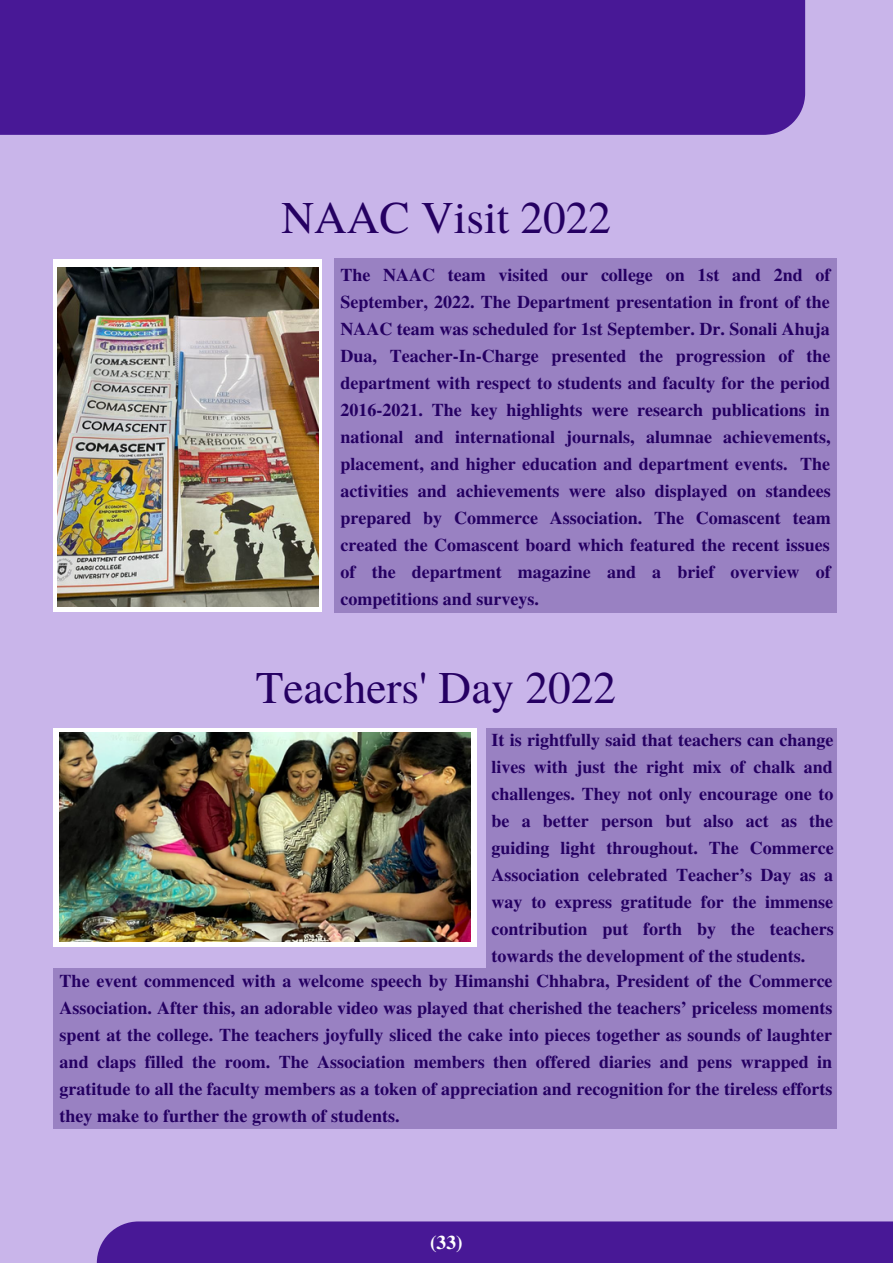
<style>
.page{position:relative;width:893px;height:1264px;background:#fff}
.page>*{position:absolute;margin:0;border:0;box-sizing:border-box;transform-origin:0 0}
.t1{font:45.3px "Te X Gyre Termes";color:#250062}
.t2{font:700 19.5px "Te X Gyre Termes";color:#fff}
.t3{font:700 18px/27px "Te X Gyre Termes";color:#250062;text-align:justify}
</style>
<div class="page">
<div style="left:0;top:0;width:892px;height:1262px;background:#c9b5ea"></div>
<div style="left:0;top:0;width:805px;height:135px;background:#481896"></div>
<div style="left:97px;top:1221px;width:795px;height:41px;background:#481896"></div>
<div style="left:53px;top:968px;width:784px;height:160px;background:#9981c2"></div>
<div style="left:486px;top:728px;width:351px;height:241px;background:#9981c2"></div>
<svg style="left:53px;top:728px;width:424px;height:218px;fill:#fff"></svg>
<img style="left:59px;top:733px;width:412px;height:208px">
<div style="left:334px;top:258px;width:502px;height:354px;background:#9981c2"></div>
<svg style="left:53px;top:259px;width:269px;height:352px;fill:#fff"></svg>
<img style="left:58px;top:268px;width:260px;height:338px">
<h1 class="t1" style="left:281px;top:185px;width:331px">NAAC Visit 2022</h1>
<p class="t3" style="left:340px;top:260px;width:491px">The NAAC team visited our college on 1st and 2nd of September, 2022. The Department presentation in front of the NAAC team was scheduled for 1st September. Dr. Sonali Ahuja Dua, Teacher-In-Charge presented the progression of the department with respect to students and faculty for the period 2016-2021. The key highlights were research publications in national and international journals, alumnae achievements, placement, and higher education and department events. The activities and achievements were also displayed on standees prepared by Commerce Association. The Comascent team created the Comascent board which featured the recent issues of the department magazine and a brief overview of competitions and surveys.</p>
<h1 class="t1" style="left:256px;top:655px;width:362px">Teachers' Day 2022</h1>
<p class="t3" style="left:491px;top:725px;width:344px">It is rightfully said that teachers can change lives with just the right mix of chalk and challenges. They not only encourage one to be a better person but also act as the guiding light throughout. The Commerce Association celebrated Teacher’s Day as a way to express gratitude for the immense contribution put forth by the teachers towards the development of the students.</p>
<p class="t3" style="left:60px;top:966px;width:774px">The event commenced with a welcome speech by Himanshi Chhabra, President of the Commerce Association. After this, an adorable video was played that cherished the teachers’ priceless moments spent at the college. The teachers joyfully sliced the cake into pieces together as sounds of laughter and claps filled the room. The Association members then offered diaries and pens wrapped in gratitude to all the faculty members as a token of appreciation and recognition for the tireless efforts they make to further the growth of students.</p>
<p class="t2" style="left:430px;top:1226px;width:34px">(33)</p>
</div>
